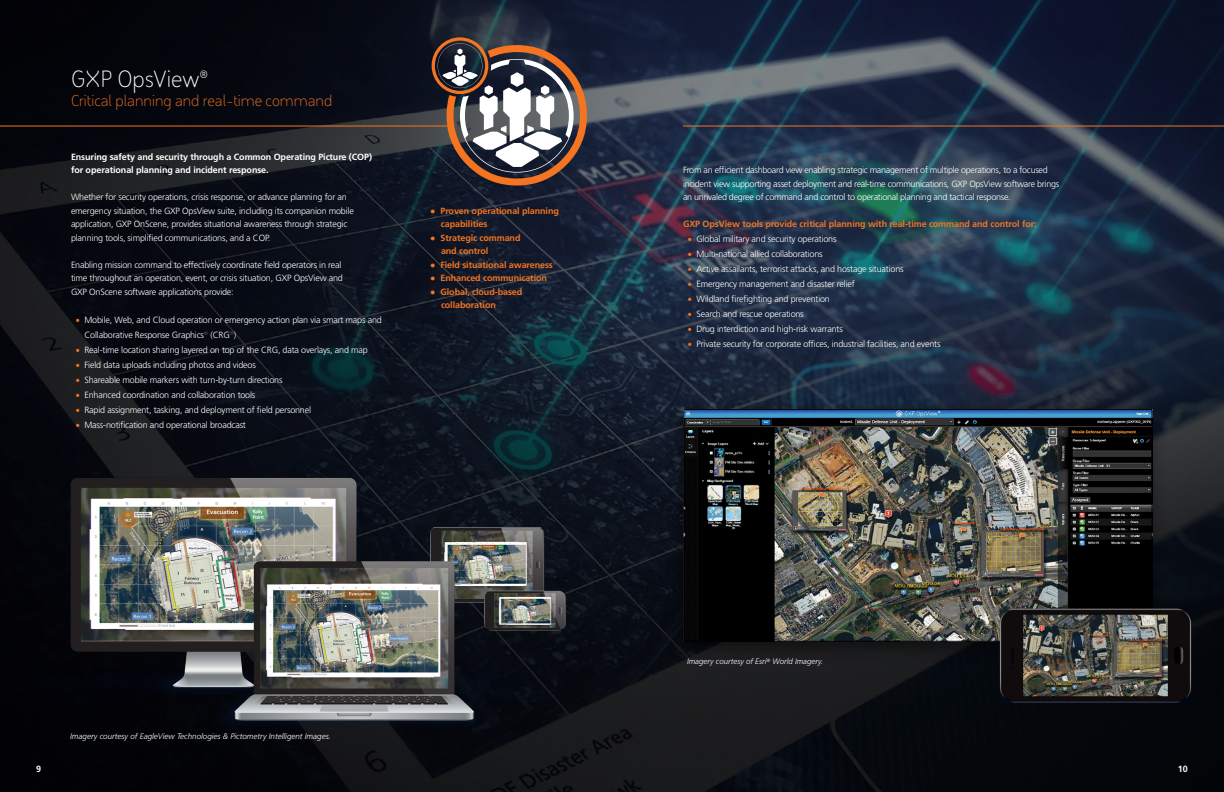
<style>
.page{position:relative;width:1224px;height:792px;background:#fff}
.page>*{position:absolute;margin:0;border:0;box-sizing:border-box;transform-origin:0 0}
.t1{font:24px "BAE Systems";color:#fff}
.t2{font:16px "BAE Systems";color:#f47421}
.t3{font:300 9px/13.5px "Frutiger LT Std";letter-spacing:-.02em;color:#fff}
.t4{font:700 9px/13.5px "Frutiger LT Std";letter-spacing:-.01em;color:#f47421}
.t5{font:700 9px/13.5px "Frutiger LT Std";letter-spacing:-.01em;color:#fff}
.t6{font:italic 300 8px "Frutiger LT Std";color:#fff}
.t7{font:italic 300 7.9px "Frutiger LT Std";color:#fff}
.s1{font-family:"Minion Pro";font-weight:400;font-size:12px;color:#f47421}
.s2{font-family:"Arial";font-weight:400}
</style>
<div class="page">
<img style="left:0;top:0;width:1224px;height:792px">
<hr style="left:0;top:126px;width:448px;height:1px;background:#f47421">
<svg style="left:438px;top:43px;width:149px;height:143px"></svg>
<div style="left:432px;top:37px;width:56px;height:57px;border:3px solid #f47421;border-radius:50%"></div>
<img style="left:8px;top:381px;width:615px;height:380px">
<hr style="left:683px;top:126px;width:541px;height:1px;background:#f47421">
<div style="left:664px;top:398px;width:504px;height:268px;background:#000;opacity:.5"></div>
<img style="left:685px;top:411px;width:466px;height:229px">
<div style="left:683px;top:409px;width:470px;height:233px;border:1px solid #000"></div>
<img style="left:998px;top:511px;width:196px;height:196px">
<h1 class="t1" style="left:71px;top:63px;width:139px">GXP OpsView<sup>®</sup></h1>
<h2 class="t2" style="left:71px;top:90px;width:263px">Critical planning and real-time command</h2>
<p class="t5" style="left:71px;top:150px;width:303px">Ensuring safety and security through a Common Operating Picture (COP) for operational planning and incident response.</p>
<p class="t3" style="left:71px;top:191px;width:284px">Whether for security operations, crisis response, or advance planning for an emergency situation, the GXP OpsView suite, including its companion mobile application, GXP OnScene, provides situational awareness through strategic planning tools, simplified communications, and a COP.</p>
<p class="t3" style="left:71px;top:258px;width:273px">Enabling mission command to effectively coordinate field operators in real time throughout an operation, event, or crisis situation, GXP OpsView and<br>GXP OnScene software applications provide:</p>
<p class="t3" style="left:84px;top:313px;width:299px;line-height:15px;text-indent:-9px"><span class="s1">•</span> Mobile, Web, and Cloud operation or emergency action plan via smart maps and<br>Collaborative Response Graphics<sup>®</sup> (CRG<sup>®</sup>)</p>
<p class="t3" style="left:76px;top:344px;width:294px"><span class="s1">•</span> Real-time location sharing layered on top of the CRG, data overlays, and map</p>
<p class="t3" style="left:76px;top:359px;width:182px"><span class="s1">•</span> Field data uploads including photos and videos</p>
<p class="t3" style="left:76px;top:374px;width:209px"><span class="s1">•</span> Shareable mobile markers with turn-by-turn directions</p>
<p class="t3" style="left:76px;top:389px;width:181px"><span class="s1">•</span> Enhanced coordination and collaboration tools</p>
<p class="t3" style="left:76px;top:404px;width:237px"><span class="s1">•</span> Rapid assignment, tasking, and deployment of field personnel</p>
<p class="t3" style="left:76px;top:419px;width:172px"><span class="s1">•</span> Mass-notification and operational broadcast</p>
<p class="t4" style="left:441px;top:204px;width:119px;text-indent:-11px"><span class="s2">●</span> Proven operational planning capabilities</p>
<p class="t4" style="left:441px;top:231px;width:81px;text-indent:-11px"><span class="s2">●</span> Strategic command and control</p>
<p class="t4" style="left:430px;top:258px;width:124px"><span class="s2">●</span> Field situational awareness</p>
<p class="t4" style="left:430px;top:271px;width:119px"><span class="s2">●</span> Enhanced communication</p>
<p class="t4" style="left:441px;top:285px;width:83px;text-indent:-11px"><span class="s2">●</span> Global, cloud-based collaboration</p>
<p class="t5" style="left:36px;top:762px;width:7px">9</p>
<p class="t6" style="left:70px;top:732px;width:262px">Imagery courtesy of EagleView Technologies &amp; Pictometry Intelligent Images.</p>
<p class="t3" style="left:683px;top:164px;width:378px">From an efficient dashboard view enabling strategic management of multiple operations, to a focused incident view supporting asset deployment and real‑time communications, GXP OpsView software brings an unrivaled degree of command and control to operational planning and tactical response.</p>
<p class="t4" style="left:683px;top:218px;width:355px">GXP OpsView tools provide critical planning with real-time command and control for:</p>
<p class="t3" style="left:688px;top:233px;width:151px"><span class="s1">•</span> Global military and security operations</p>
<p class="t3" style="left:688px;top:248px;width:137px"><span class="s1">•</span> Multi-national allied collaborations</p>
<p class="t3" style="left:688px;top:263px;width:218px"><span class="s1">•</span> Active assailants, terrorist attacks, and hostage situations</p>
<p class="t3" style="left:688px;top:278px;width:169px"><span class="s1">•</span> Emergency management and disaster relief</p>
<p class="t3" style="left:688px;top:293px;width:144px"><span class="s1">•</span> Wildland firefighting and prevention</p>
<p class="t3" style="left:688px;top:308px;width:118px"><span class="s1">•</span> Search and rescue operations</p>
<p class="t3" style="left:688px;top:323px;width:157px"><span class="s1">•</span> Drug interdiction and high-risk warrants</p>
<p class="t3" style="left:688px;top:338px;width:255px"><span class="s1">•</span> Private security for corporate offices, industrial facilities, and events</p>
<p class="t7" style="left:687px;top:657px;width:138px">Imagery courtesy of Esri<sup>®</sup> World Imagery.</p>
<p class="t5" style="left:1178px;top:762px;width:12px">10</p>
</div>
